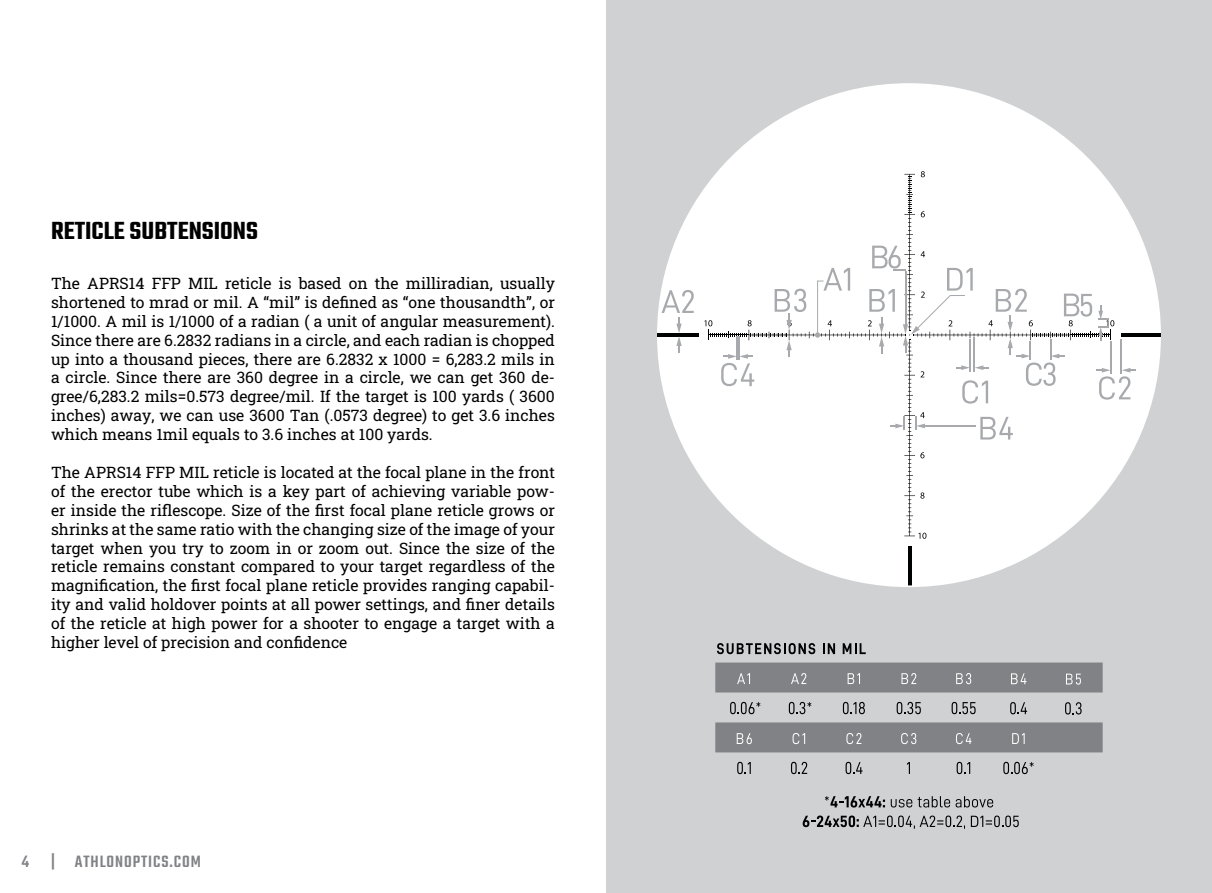
<style>
.page{position:relative;width:1212px;height:893px;background:#fff}
.page>*{position:absolute;margin:0;border:0;box-sizing:border-box;transform-origin:0 0}
.t1{font:600 27px "Teko";color:#000}
.t2{font:500 18px "Teko";letter-spacing:.05em;color:#808285}
.t3{font:15.75px/18.9px "Roboto Slab";color:#000;text-align:justify}
</style>
<div class="page">
<div style="left:606px;top:0;width:606px;height:893px;background:#cfd1d2"></div>
<div style="left:657px;top:83px;width:504px;height:504px;background:#fff;border-radius:50%"></div>
<hr style="left:657px;top:333px;width:42px;height:4px;background:#000101">
<hr style="left:1120px;top:333px;width:41px;height:4px;background:#000101">
<hr style="left:908px;top:546px;width:3px;height:39px;background:#000101">
<svg style="left:661px;top:290px;width:33px;height:63px"></svg>
<svg style="left:704px;top:171px;width:432px;height:368px"></svg>
<svg style="left:717px;top:643px;width:98px;height:11px"></svg>
<svg style="left:823px;top:643px;width:12px;height:11px"></svg>
<svg style="left:843px;top:643px;width:23px;height:11px"></svg>
<svg style="left:715px;top:662px;width:388px;height:90px"></svg>
<svg style="left:737px;top:762px;width:14px;height:12px"></svg>
<svg style="left:791px;top:762px;width:16px;height:12px"></svg>
<svg style="left:957px;top:762px;width:13px;height:12px"></svg>
<svg style="left:845px;top:762px;width:17px;height:12px"></svg>
<svg style="left:907px;top:762px;width:3px;height:12px"></svg>
<svg style="left:1003px;top:762px;width:31px;height:12px"></svg>
<svg style="left:825px;top:796px;width:60px;height:12px"></svg>
<svg style="left:891px;top:796px;width:102px;height:11px"></svg>
<svg style="left:803px;top:815px;width:162px;height:14px"></svg>
<svg style="left:971px;top:815px;width:48px;height:12px"></svg>
<h1 class="t1" style="left:51px;top:214px;width:208px">RETICLE SUBTENSIONS</h1>
<p class="t3" style="left:51px;top:273px;width:505px">The APRS14 FFP MIL reticle is based on the milliradian, usually shortened to mrad or mil. A “mil” is defined as “one thousandth”, or 1/1000. A mil is 1/1000 of a radian ( a unit of angular measurement).<br>Since there are 6.2832 radians in a circle, and each radian is chopped up into a thousand pieces, there are 6.2832 x 1000 = 6,283.2 mils in a circle. Since there are 360 degree in a circle, we can get 360 de&shy;gree/6,283.2 mils=0.573 degree/mil. If the target is 100 yards ( 3600 inches) away, we can use 3600 Tan (.0573 degree) to get 3.6 inches which means 1mil equals to 3.6 inches at 100 yards.</p>
<p class="t3" style="left:51px;top:462px;width:505px">The APRS14 FFP MIL reticle is located at the focal plane in the front of the erector tube which is a key part of achieving variable pow&shy;er inside the riflescope. Size of the first focal plane reticle grows or shrinks at the same ratio with the changing size of the image of your target when you try to zoom in or zoom out. Since the size of the reticle remains constant compared to your target regardless of the magnification, the first focal plane reticle provides ranging capabil&shy;ity and valid holdover points at all power settings, and finer details of the reticle at high power for a shooter to engage a target with a higher level of precision and confidence</p>
<p class="t2" style="left:22px;top:851px;width:181px">4 | ATHLONOPTICS.COM</p>
</div>
